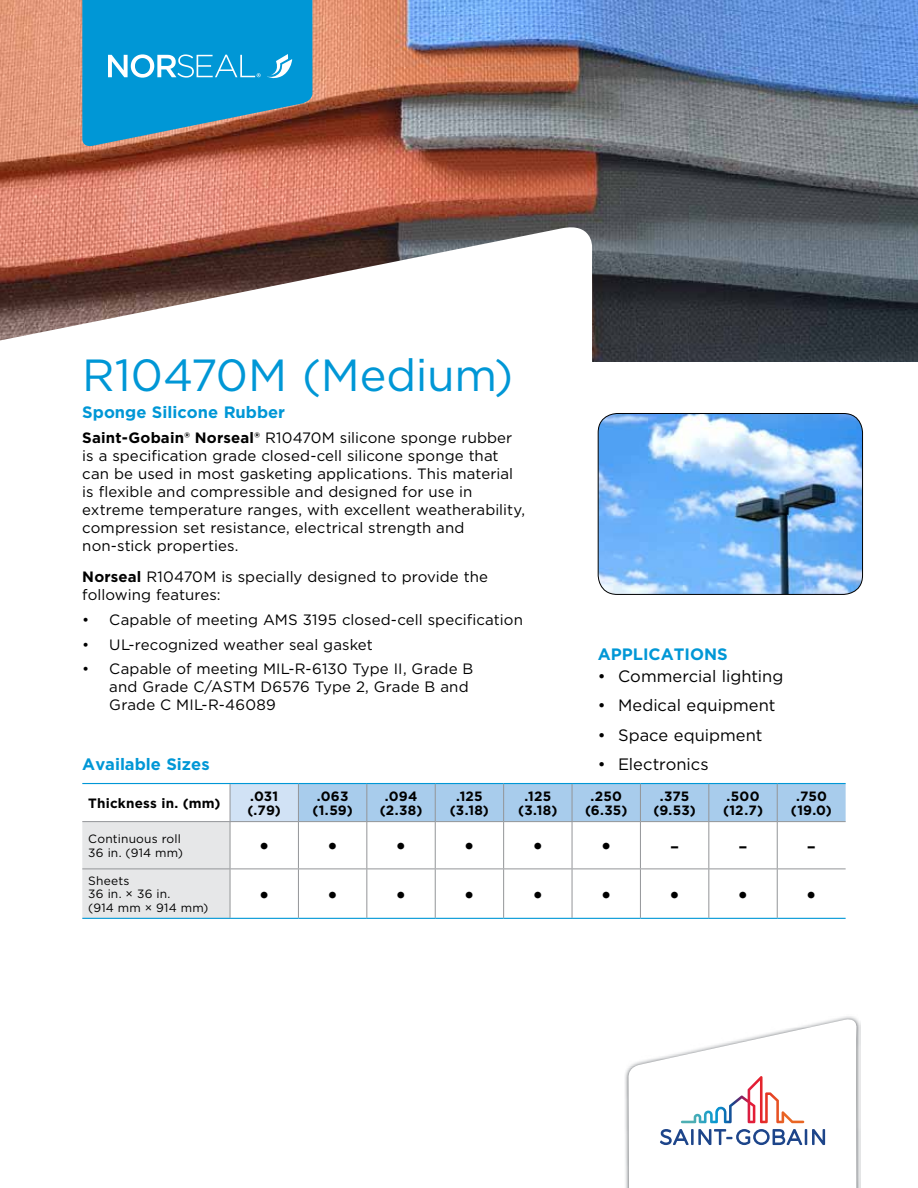
<style>
.page{position:relative;width:918px;height:1188px;background:#fff}
.page>*{position:absolute;margin:0;border:0;box-sizing:border-box;transform-origin:0 0}
.t1{font:45px "Gotham";letter-spacing:-.005em;color:#0097d6}
.t2{font:25.5px "Gotham";color:#000}
.t3{font:16.5px "Gotham";color:#000}
.t4{font:700 16.5px "Gotham";color:#0097d6}
.t5{font:15px/18px "Gotham";letter-spacing:.005em;color:#000}
.t6{font:700 13.5px/13.5px "Gotham";letter-spacing:.015em;color:#000;text-align:center}
.t7{font:12px/13.5px "Gotham";letter-spacing:.015em;color:#000}
.s1{font-weight:700}
</style>
<div class="page">
<img style="left:625px;top:1019px;width:236px;height:169px">
<svg style="left:628px;top:1016px;width:229px;height:172px"></svg>
<img style="left:0;top:0;width:918px;height:362px">
<img style="left:598px;top:413px;width:265px;height:181px">
<div style="left:598px;top:413px;width:265px;height:182px;border:1px solid #000;border-radius:19px"></div>
<svg style="left:0;top:222px;width:592px;height:696px"></svg>
<div style="left:230px;top:784px;width:68px;height:38px;background:#d1e2f5"></div>
<div style="left:299px;top:784px;width:547px;height:37px;background:#a8ccec"></div>
<div style="left:82px;top:822px;width:148px;height:96px;background:#e6e7e8"></div>
<hr style="left:298px;top:784px;width:1px;height:37px;background:#939598">
<hr style="left:298px;top:783px;width:69px;height:1px;background:#0097d6">
<hr style="left:367px;top:783px;width:68px;height:1px;background:#0097d6">
<hr style="left:435px;top:783px;width:69px;height:1px;background:#0097d6">
<hr style="left:504px;top:783px;width:68px;height:1px;background:#0097d6">
<hr style="left:572px;top:783px;width:68px;height:1px;background:#0097d6">
<hr style="left:298px;top:821px;width:69px;height:1px;background:#939598">
<hr style="left:367px;top:821px;width:68px;height:1px;background:#939598">
<hr style="left:435px;top:821px;width:69px;height:1px;background:#939598">
<hr style="left:504px;top:821px;width:68px;height:1px;background:#939598">
<hr style="left:572px;top:821px;width:68px;height:1px;background:#939598">
<hr style="left:366px;top:784px;width:1px;height:37px;background:#939598">
<hr style="left:435px;top:784px;width:1px;height:37px;background:#939598">
<hr style="left:503px;top:784px;width:1px;height:37px;background:#939598">
<hr style="left:572px;top:784px;width:1px;height:37px;background:#939598">
<hr style="left:640px;top:784px;width:1px;height:37px;background:#939598">
<hr style="left:708px;top:784px;width:1px;height:37px;background:#939598">
<hr style="left:777px;top:784px;width:1px;height:37px;background:#939598">
<hr style="left:640px;top:822px;width:1px;height:47px;background:#939598">
<hr style="left:708px;top:822px;width:1px;height:47px;background:#939598">
<hr style="left:777px;top:822px;width:1px;height:47px;background:#939598">
<hr style="left:640px;top:869px;width:1px;height:49px;background:#939598">
<hr style="left:708px;top:869px;width:1px;height:49px;background:#939598">
<hr style="left:777px;top:869px;width:1px;height:49px;background:#939598">
<hr style="left:230px;top:821px;width:68px;height:1px;background:#939598">
<hr style="left:230px;top:822px;width:1px;height:47px;background:#939598">
<hr style="left:298px;top:822px;width:1px;height:47px;background:#939598">
<hr style="left:366px;top:822px;width:1px;height:47px;background:#939598">
<hr style="left:435px;top:822px;width:1px;height:47px;background:#939598">
<hr style="left:503px;top:822px;width:1px;height:47px;background:#939598">
<hr style="left:572px;top:822px;width:1px;height:47px;background:#939598">
<hr style="left:640px;top:821px;width:69px;height:1px;background:#939598">
<hr style="left:709px;top:821px;width:68px;height:1px;background:#939598">
<hr style="left:777px;top:821px;width:69px;height:1px;background:#939598">
<hr style="left:82px;top:869px;width:148px;height:1px;background:#939598">
<hr style="left:230px;top:869px;width:68px;height:1px;background:#939598">
<hr style="left:230px;top:869px;width:1px;height:49px;background:#939598">
<hr style="left:298px;top:869px;width:69px;height:1px;background:#939598">
<hr style="left:298px;top:869px;width:1px;height:49px;background:#939598">
<hr style="left:367px;top:869px;width:68px;height:1px;background:#939598">
<hr style="left:366px;top:869px;width:1px;height:49px;background:#939598">
<hr style="left:435px;top:869px;width:69px;height:1px;background:#939598">
<hr style="left:435px;top:869px;width:1px;height:49px;background:#939598">
<hr style="left:504px;top:869px;width:68px;height:1px;background:#939598">
<hr style="left:503px;top:869px;width:1px;height:49px;background:#939598">
<hr style="left:572px;top:869px;width:68px;height:1px;background:#939598">
<hr style="left:572px;top:869px;width:1px;height:49px;background:#939598">
<hr style="left:640px;top:869px;width:69px;height:1px;background:#939598">
<hr style="left:709px;top:869px;width:68px;height:1px;background:#939598">
<hr style="left:777px;top:869px;width:69px;height:1px;background:#939598">
<hr style="left:82px;top:918px;width:148px;height:1px;background:#0097d6">
<hr style="left:230px;top:918px;width:68px;height:1px;background:#0097d6">
<hr style="left:298px;top:918px;width:69px;height:1px;background:#0097d6">
<hr style="left:367px;top:918px;width:68px;height:1px;background:#0097d6">
<hr style="left:435px;top:918px;width:69px;height:1px;background:#0097d6">
<hr style="left:504px;top:918px;width:68px;height:1px;background:#0097d6">
<hr style="left:572px;top:918px;width:68px;height:1px;background:#0097d6">
<hr style="left:640px;top:918px;width:69px;height:1px;background:#0097d6">
<hr style="left:709px;top:918px;width:68px;height:1px;background:#0097d6">
<hr style="left:777px;top:918px;width:69px;height:1px;background:#0097d6">
<hr style="left:230px;top:783px;width:68px;height:1px;background:#0097d6">
<hr style="left:640px;top:783px;width:69px;height:1px;background:#0097d6">
<hr style="left:709px;top:783px;width:68px;height:1px;background:#0097d6">
<hr style="left:777px;top:783px;width:69px;height:1px;background:#0097d6">
<hr style="left:82px;top:783px;width:148px;height:1px;background:#0097d6">
<hr style="left:230px;top:784px;width:1px;height:37px;background:#939598">
<hr style="left:82px;top:821px;width:148px;height:1px;background:#939598">
<svg style="left:82px;top:0;width:230px;height:148px;background:#208ebc"></svg>
<h1 class="t1" style="left:82px;top:347px;width:433px">R10470M (Medium)</h1>
<p class="t4" style="left:82px;top:401px;width:204px">Sponge Silicone Rubber</p>
<p class="t5" style="left:82px;top:428px;width:444px"><span class="s1">Saint-Gobain® Norseal®</span> R10470M silicone sponge rubber is a specification grade closed-cell silicone sponge that can be used in most gasketing applications. This material is flexible and compressible and designed for use in extreme temperature ranges, with excellent weatherability, compression set resistance, electrical strength and non-stick properties.</p>
<p class="t5" style="left:82px;top:567px;width:407px"><span class="s1">Norseal</span> R10470M is specially designed to provide the following features:</p>
<p class="t5" style="left:82px;top:610px;width:442px">• Capable of meeting AMS 3195 closed-cell specification</p>
<p class="t5" style="left:82px;top:635px;width:292px">• UL-recognized weather seal gasket</p>
<p class="t5" style="left:109px;top:660px;width:366px;text-indent:-27px">• Capable of meeting MIL-R-6130 Type II, Grade B and Grade C/ASTM D6576 Type 2, Grade B and<br>Grade C MIL-R-46089</p>
<p class="t4" style="left:598px;top:643px;width:131px">APPLICATIONS</p>
<p class="t3" style="left:598px;top:666px;width:187px">• Commercial lighting</p>
<p class="t3" style="left:598px;top:695px;width:179px">• Medical equipment</p>
<p class="t3" style="left:598px;top:724px;width:166px">• Space equipment</p>
<p class="t3" style="left:598px;top:754px;width:113px">• Electronics</p>
<p class="t4" style="left:82px;top:753px;width:129px">Available Sizes</p>
<p class="t6" style="left:88px;top:796px;width:134px">Thickness in. (mm)</p>
<p class="t6" style="left:248px;top:790px;width:35px;text-align:left">.031 (.79)</p>
<p class="t6" style="left:312px;top:790px;width:42px">.063 (1.59)</p>
<p class="t6" style="left:380px;top:790px;width:44px">.094 (2.38)</p>
<p class="t6" style="left:450px;top:790px;width:41px">.125 (3.18)</p>
<p class="t6" style="left:518px;top:790px;width:41px">.125 (3.18)</p>
<p class="t6" style="left:585px;top:790px;width:44px">.250 (6.35)</p>
<p class="t6" style="left:653px;top:790px;width:44px">.375 (9.53)</p>
<p class="t6" style="left:723px;top:790px;width:41px;text-align:left">.500 (12.7)</p>
<p class="t6" style="left:791px;top:790px;width:42px">.750 (19.0)</p>
<p class="t7" style="left:88px;top:832px;width:96px">Continuous roll<br>36 in. (914 mm)</p>
<h2 class="t2" style="left:258px;top:830px;width:82px">• •</h2>
<h2 class="t2" style="left:395px;top:830px;width:82px">• •</h2>
<h2 class="t2" style="left:532px;top:830px;width:82px">• •</h2>
<h2 class="t2" style="left:669px;top:830px;width:80px">- -</h2>
<h2 class="t2" style="left:806px;top:830px;width:12px">-</h2>
<p class="t7" style="left:88px;top:874px;width:122px">Sheets<br>36 in. × 36 in.<br>(914 mm × 914 mm)</p>
<h2 class="t2" style="left:258px;top:878px;width:82px">• •</h2>
<h2 class="t2" style="left:395px;top:878px;width:82px">• •</h2>
<h2 class="t2" style="left:532px;top:878px;width:82px">• •</h2>
<h2 class="t2" style="left:668px;top:878px;width:82px">• •</h2>
<h2 class="t2" style="left:805px;top:878px;width:14px">•</h2>
</div>
